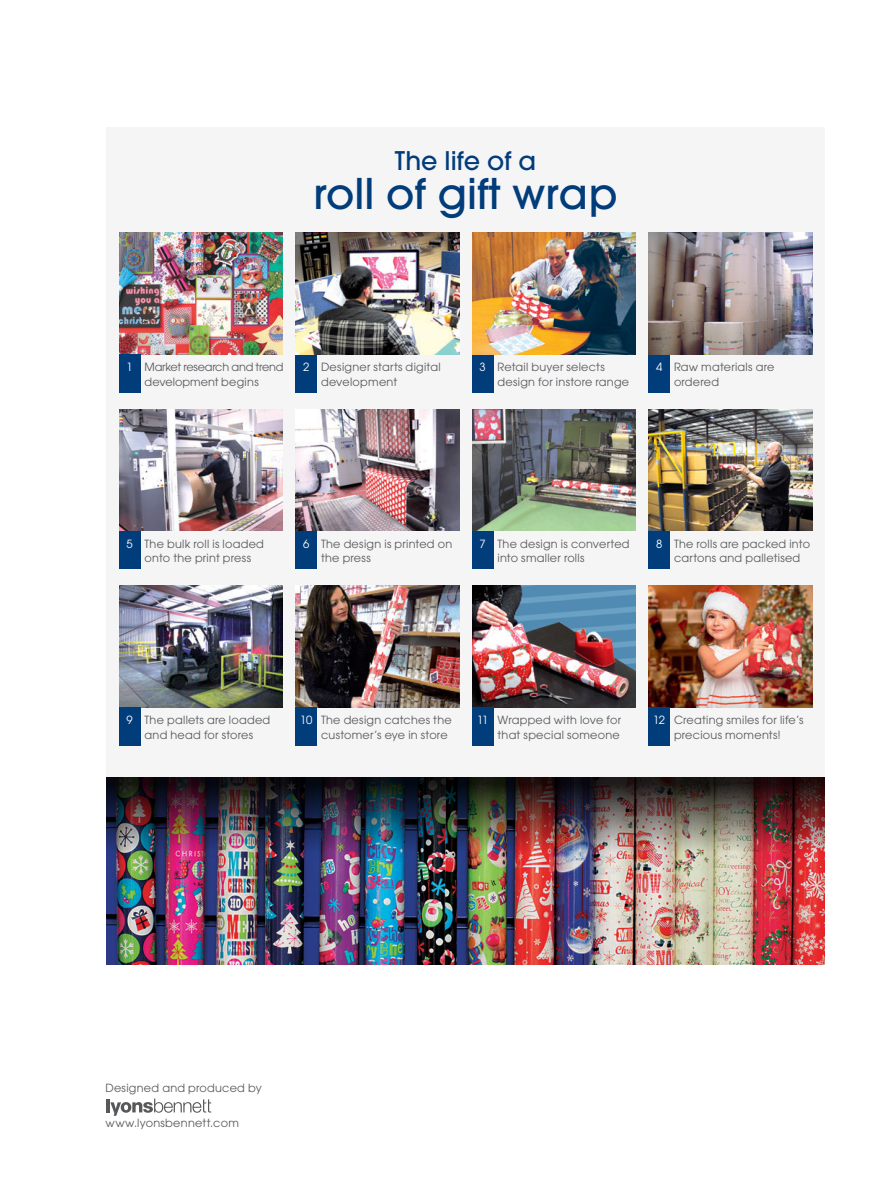
<style>
.page{position:relative;width:893px;height:1191px;background:#fff}
.page>*{position:absolute;margin:0;border:0;box-sizing:border-box;transform-origin:0 0}
.t1{font:500 42px "Avant Garde LT";color:#013c7b}
.t2{font:500 25.5px "Avant Garde LT";color:#013c7b}
.t3{font:11.25px/14.2px "Avant Garde LT";letter-spacing:.025em;color:#57585a}
.t4{font:11.25px/14.2px "Avant Garde LT";letter-spacing:-.015em;color:#57585a}
.t5{font:11.25px "Avant Garde LT";color:#fff}
</style>
<div class="page">
<div style="left:106px;top:126px;width:719px;height:838px;background:#f5f5f6"></div>
<img style="left:119px;top:233px;width:164px;height:121px">
<div style="left:119px;top:354px;width:21px;height:38px;background:#013c7b"></div>
<div style="left:119px;top:530px;width:21px;height:39px;background:#013c7b"></div>
<div style="left:472px;top:354px;width:21px;height:38px;background:#013c7b"></div>
<div style="left:472px;top:530px;width:21px;height:39px;background:#013c7b"></div>
<div style="left:296px;top:354px;width:21px;height:38px;background:#013c7b"></div>
<div style="left:296px;top:530px;width:21px;height:39px;background:#013c7b"></div>
<div style="left:648px;top:354px;width:22px;height:38px;background:#013c7b"></div>
<div style="left:648px;top:530px;width:22px;height:39px;background:#013c7b"></div>
<img style="left:119px;top:409px;width:164px;height:121px">
<img style="left:119px;top:586px;width:164px;height:121px">
<img style="left:296px;top:233px;width:163px;height:121px">
<img style="left:296px;top:409px;width:163px;height:121px">
<img style="left:296px;top:586px;width:163px;height:121px">
<img style="left:472px;top:233px;width:164px;height:121px">
<img style="left:472px;top:409px;width:164px;height:121px">
<img style="left:472px;top:586px;width:164px;height:121px">
<img style="left:648px;top:233px;width:164px;height:121px">
<img style="left:648px;top:409px;width:164px;height:121px">
<img style="left:648px;top:586px;width:164px;height:121px">
<div style="left:119px;top:707px;width:21px;height:38px;background:#013c7b"></div>
<div style="left:472px;top:707px;width:21px;height:38px;background:#013c7b"></div>
<div style="left:296px;top:707px;width:21px;height:38px;background:#013c7b"></div>
<div style="left:648px;top:707px;width:22px;height:38px;background:#013c7b"></div>
<img style="left:106px;top:858px;width:719px;height:106px">
<img style="left:106px;top:777px;width:719px;height:81px">
<hr style="left:106px;top:1098px;width:4px;height:14px;background:#57585a">
<svg style="left:110px;top:1098px;width:101px;height:17px"></svg>
<h2 class="t2" style="left:395px;top:145px;width:143px">The life of a</h2>
<h1 class="t1" style="left:314px;top:167px;width:305px">roll of gift wrap</h1>
<p class="t5" style="left:127px;top:360px;width:8px">1</p>
<p class="t4" style="left:145px;top:360px;width:141px">Market research and trend development begins</p>
<p class="t5" style="left:303px;top:360px;width:8px">2</p>
<p class="t3" style="left:321px;top:360px;width:121px">Designer starts digital development</p>
<p class="t5" style="left:479px;top:360px;width:8px">3</p>
<p class="t3" style="left:497px;top:360px;width:133px">Retail buyer selects design for instore range</p>
<p class="t3" style="left:674px;top:360px;width:102px">Raw materials are ordered</p>
<p class="t5" style="left:656px;top:360px;width:8px">4</p>
<p class="t5" style="left:127px;top:537px;width:8px">5</p>
<p class="t5" style="left:656px;top:537px;width:8px">8</p>
<p class="t3" style="left:145px;top:536px;width:121px">The bulk roll is loaded onto the print press</p>
<p class="t3" style="left:321px;top:536px;width:133px">The design is printed on the press</p>
<p class="t3" style="left:497px;top:536px;width:134px">The design is converted into smaller rolls</p>
<p class="t3" style="left:674px;top:536px;width:138px">The rolls are packed into cartons and palletised</p>
<p class="t5" style="left:479px;top:537px;width:8px">7</p>
<p class="t5" style="left:303px;top:537px;width:8px">6</p>
<p class="t3" style="left:145px;top:713px;width:127px">The pallets are loaded and head for stores</p>
<p class="t3" style="left:321px;top:713px;width:132px">The design catches the customer’s eye in store</p>
<p class="t3" style="left:497px;top:713px;width:125px">Wrapped with love for that special someone</p>
<p class="t3" style="left:674px;top:713px;width:131px">Creating smiles for life’s precious moments!</p>
<p class="t5" style="left:127px;top:713px;width:8px">9</p>
<p class="t5" style="left:300px;top:713px;width:14px">10</p>
<p class="t5" style="left:477px;top:713px;width:13px">11</p>
<p class="t5" style="left:653px;top:713px;width:13px">12</p>
<p class="t3" style="left:105px;top:1081px;width:158px">Designed and produced by</p>
<p class="t3" style="left:105px;top:1116px;width:135px">www.lyonsbennett.com</p>
</div>
